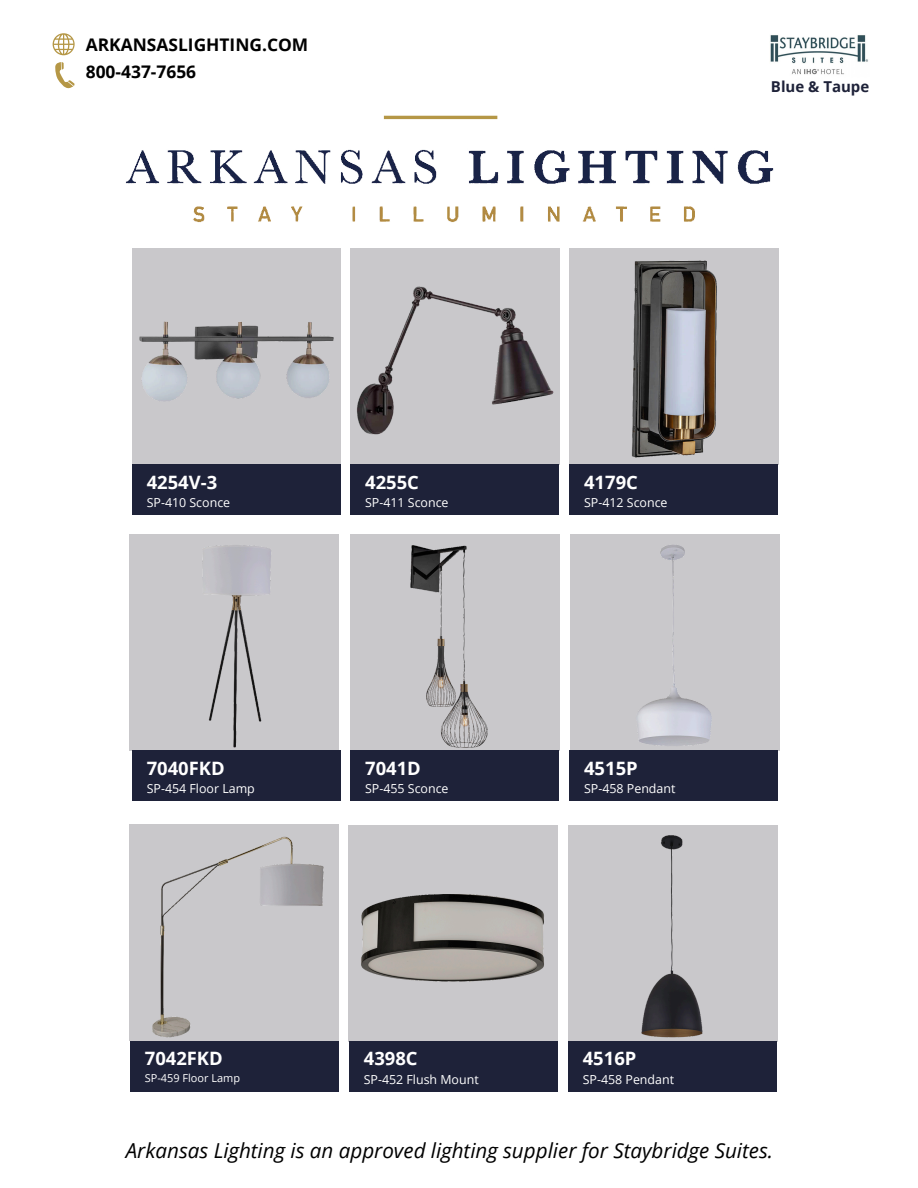
<style>
.page{position:relative;width:918px;height:1188px;background:#fff}
.page>*{position:absolute;margin:0;border:0;box-sizing:border-box;transform-origin:0 0}
.t1{font:italic 20.55px "Open Sans";color:#000}
.t2{font:700 18.45px "Open Sans";color:#fff}
.t3{font:700 17.4px "Open Sans";color:#000}
.t4{font:700 15px "Open Sans";color:#1e2239}
.t5{font:12.45px "Open Sans";color:#fff}
.t6{font:10.95px "Open Sans";color:#fff}
</style>
<div class="page">
<hr style="left:384px;top:116px;width:113px;height:3px;background:#b59746">
<img style="left:125px;top:119px;width:649px;height:104px">
<div style="left:132px;top:248px;width:208px;height:216px;background:#c9c8cb"></div>
<img style="left:139px;top:321px;width:195px;height:80px">
<div style="left:350px;top:248px;width:209px;height:216px;background:#c9c8cb"></div>
<img style="left:357px;top:286px;width:197px;height:149px">
<div style="left:569px;top:248px;width:210px;height:216px;background:#c9c8cb"></div>
<img style="left:631px;top:260px;width:86px;height:198px">
<div style="left:132px;top:464px;width:208px;height:50px;background:#1e2239"></div>
<div style="left:350px;top:464px;width:209px;height:50px;background:#1e2239"></div>
<div style="left:569px;top:464px;width:209px;height:50px;background:#1e2239"></div>
<div style="left:130px;top:534px;width:209px;height:217px;background:#c9c8cb"></div>
<img style="left:132px;top:545px;width:208px;height:206px">
<div style="left:350px;top:534px;width:209px;height:217px;background:#c9c8cb"></div>
<img style="left:350px;top:545px;width:209px;height:206px">
<div style="left:570px;top:534px;width:210px;height:217px;background:#c9c8cb"></div>
<img style="left:569px;top:545px;width:209px;height:206px">
<div style="left:132px;top:751px;width:208px;height:50px;background:#1e2239"></div>
<div style="left:350px;top:751px;width:209px;height:50px;background:#1e2239"></div>
<div style="left:569px;top:751px;width:209px;height:50px;background:#1e2239"></div>
<div style="left:349px;top:825px;width:209px;height:216px;background:#c9c8cb"></div>
<img style="left:361px;top:894px;width:183px;height:88px">
<div style="left:568px;top:825px;width:209px;height:216px;background:#c9c8cb"></div>
<img style="left:641px;top:835px;width:62px;height:203px">
<div style="left:349px;top:1041px;width:208px;height:50px;background:#1e2239"></div>
<div style="left:568px;top:1041px;width:208px;height:50px;background:#1e2239"></div>
<div style="left:130px;top:825px;width:209px;height:216px;background:#c9c8cb"></div>
<img style="left:152px;top:836px;width:172px;height:202px">
<div style="left:130px;top:1041px;width:208px;height:50px;background:#1e2239"></div>
<svg style="left:53px;top:33px;width:22px;height:22px"></svg>
<svg style="left:55px;top:62px;width:19px;height:27px"></svg>
<img style="left:770px;top:35px;width:98px;height:40px">
<h3 class="t3" style="left:86px;top:32px;width:224px">ARKANSASLIGHTING.COM</h3>
<h1 class="t3" style="left:86px;top:59px;width:112px">800-437-7656</h1>
<p class="t4" style="left:771px;top:76px;width:100px">Blue &amp; Taupe</p>
<h4 class="t2" style="left:147px;top:469px;width:72px">4254V-3</h4>
<p class="t5" style="left:147px;top:494px;width:85px">SP-410 Sconce</p>
<h5 class="t2" style="left:365px;top:469px;width:55px">4255C</h5>
<p class="t5" style="left:365px;top:494px;width:85px">SP-411 Sconce</p>
<p class="t2" style="left:584px;top:469px;width:55px">4179C</p>
<p class="t5" style="left:584px;top:494px;width:85px">SP-412 Sconce</p>
<h1 class="t2" style="left:147px;top:755px;width:79px">7040FKD</h1>
<h6 class="t5" style="left:147px;top:780px;width:110px">SP-454 Floor Lamp</h6>
<h6 class="t2" style="left:365px;top:755px;width:57px">7041D</h6>
<h6 class="t5" style="left:365px;top:780px;width:85px">SP-455 Sconce</h6>
<p class="t2" style="left:584px;top:755px;width:55px">4515P</p>
<p class="t5" style="left:584px;top:780px;width:93px">SP-458 Pendant</p>
<p class="t2" style="left:145px;top:1046px;width:79px">7042FKD</p>
<p class="t6" style="left:145px;top:1071px;width:97px">SP-459 Floor Lamp</p>
<h1 class="t2" style="left:364px;top:1046px;width:55px">4398C</h1>
<h1 class="t5" style="left:364px;top:1070px;width:116px">SP-452 Flush Mount</h1>
<h6 class="t2" style="left:583px;top:1046px;width:55px">4516P</h6>
<h6 class="t5" style="left:583px;top:1070px;width:93px">SP-458 Pendant</h6>
<p class="t1" style="left:126px;top:1136px;width:649px">Arkansas Lighting is an approved lighting supplier for Staybridge Suites.</p>
</div>
